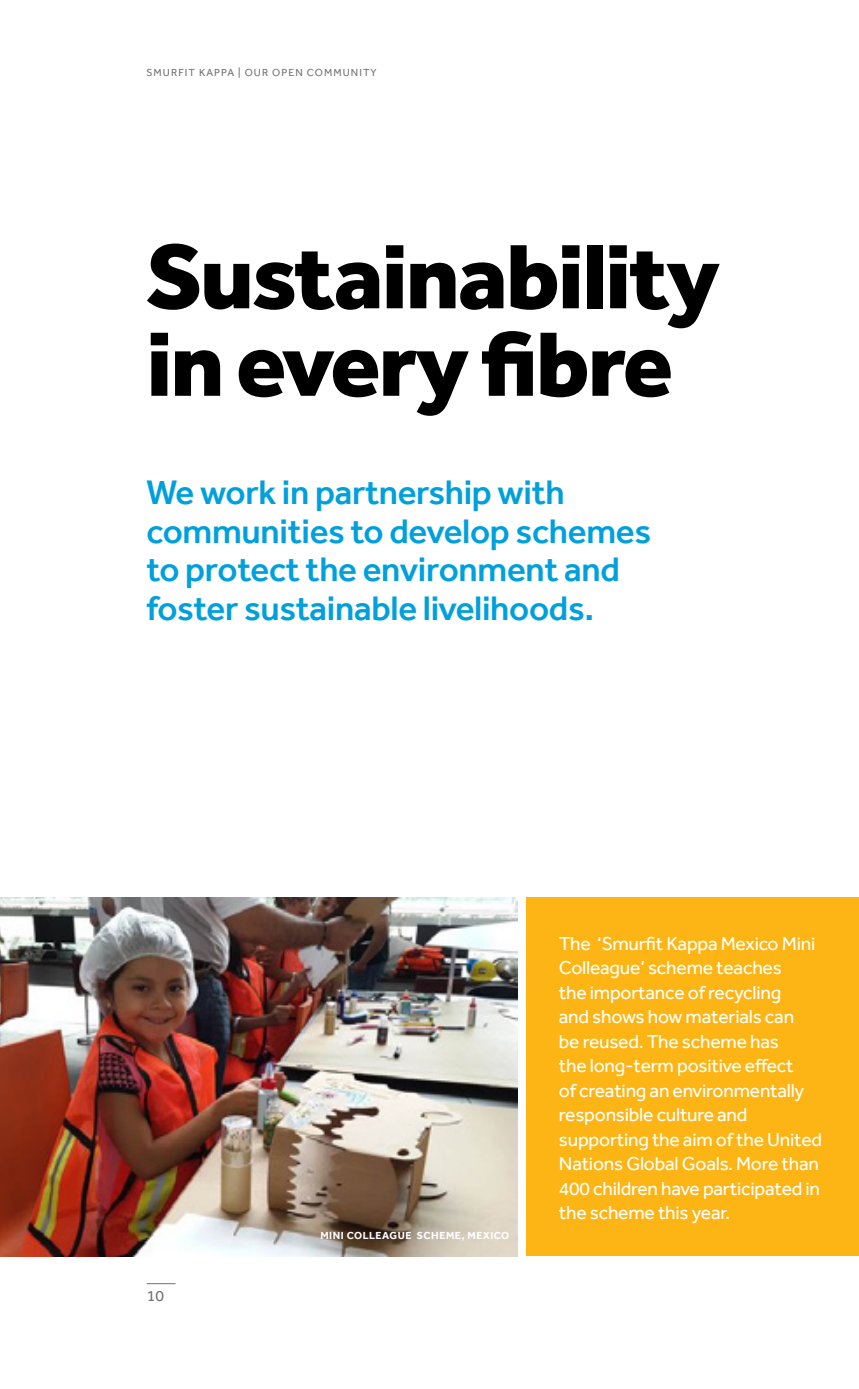
<style>
.page{position:relative;width:859px;height:1389px;background:#fff}
.page>*{position:absolute;margin:0;border:0;box-sizing:border-box;transform-origin:0 0}
.t1{font:800 94.5px/87.5px "Effra Corp";letter-spacing:-.02em;color:#000}
.t2{font:500 35px/38.5px "Effra Corp";letter-spacing:-.01em;color:#00a0dd}
.t3{font:19.25px/24.5px "Effra Corp";letter-spacing:-.01em;color:#fff}
.t4{font:15.75px "Effra Corp";color:#707272}
.t5{font:10.5px "Effra Corp";letter-spacing:.1em;color:#707272}
.t6{font:700 10.5px "Effra Corp";letter-spacing:.05em;color:#fff}
</style>
<div class="page">
<svg style="left:147px;top:1283px;width:28px;height:1px"></svg>
<img style="left:0;top:897px;width:517px;height:359px">
<div style="left:526px;top:897px;width:332px;height:359px;background:#fcb515"></div>
<p class="t5" style="left:146px;top:67px;width:231px">SMURFIT KAPPA | OUR OPEN COMMUNITY</p>
<h1 class="t1" style="left:146px;top:231px;width:575px">Sustainability in every fibre</h1>
<h2 class="t2" style="left:146px;top:473px;width:506px">We work in partnership with communities to develop schemes to protect the environment and foster sustainable livelihoods.</h2>
<p class="t4" style="left:147px;top:1287px;width:19px">10</p>
<p class="t6" style="left:320px;top:1229px;width:190px">MINI COLLEAGUE SCHEME, MEXICO</p>
<p class="t3" style="left:558px;top:931px;width:265px">The ‘Smurfit Kappa Mexico Mini<br>Colleague’ scheme teaches<br>the importance of recycling<br>and shows how materials can<br>be reused. The scheme has<br>the long-term positive effect<br>of creating an environmentally responsible culture and supporting the aim of the United<br>Nations Global Goals. More than<br>400 children have participated in the scheme this year.</p>
</div>
